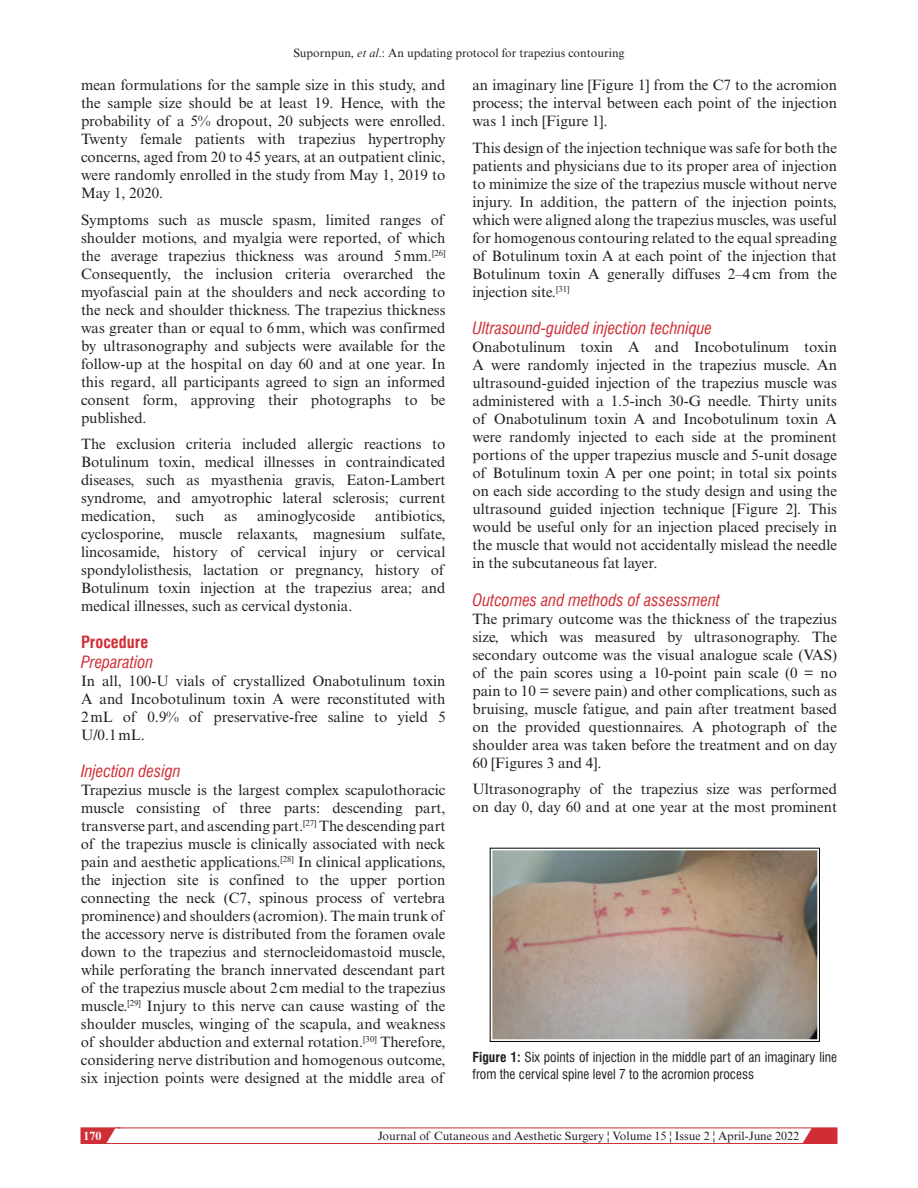
<style>
.page{position:relative;width:918px;height:1188px;background:#fff}
.page>*{position:absolute;margin:0;border:0;box-sizing:border-box;transform-origin:0 0}
.t1{font:italic condensed 16.5px "Swiss 721 BT";color:#d02e37}
.t2{font:700 condensed 16.5px "Swiss 721 BT";color:#d02e37}
.t3{font:15px/18px "Times New Roman MT Std";color:#231f20;text-align:justify}
.t4{font:condensed 13.5px/16.5px "Swiss 721 BT";color:#231f20}
.t5{font:12px "Times New Roman MT Std";color:#231f20}
.t6{font:700 12px "Times New Roman MT Std";color:#fff}
.s1{font-style:italic}
.s2{font-weight:700}
</style>
<div class="page">
<svg style="left:798px;top:1127px;width:39px;height:15px"></svg>
<div style="left:81px;top:1128px;width:756px;height:16px;border:1px solid #d02e37"></div>
<svg style="left:81px;top:1127px;width:40px;height:17px"></svg>
<img style="left:489px;top:848px;width:331px;height:194px">
<p class="t5" style="left:293px;top:46px;width:333px">Supornpun, <span class="s1">et al</span>.: An updating protocol for trapezius contouring</p>
<p class="t3" style="left:81px;top:76px;width:366px">mean formulations for the sample size in this study, and the sample size should be at least 19. Hence, with the probability of a 5% dropout, 20 subjects were enrolled.<br>Twenty female patients with trapezius hypertrophy concerns, aged from 20 to 45 years, at an outpatient clinic, were randomly enrolled in the study from May 1, 2019 to May 1, 2020.</p>
<p class="t3" style="left:81px;top:210px;width:366px">Symptoms such as muscle spasm, limited ranges of shoulder motions, and myalgia were reported, of which the average trapezius thickness was around 5mm.<sup>[26] </sup>Consequently, the inclusion criteria overarched the myofascial pain at the shoulders and neck according to the neck and shoulder thickness. The trapezius thickness was greater than or equal to 6mm, which was confirmed by ultrasonography and subjects were available for the follow-up at the hospital on day 60 and at one year. In this regard, all participants agreed to sign an informed consent form, approving their photographs to be published.</p>
<p class="t3" style="left:81px;top:435px;width:366px">The exclusion criteria included allergic reactions to Botulinum toxin, medical illnesses in contraindicated diseases, such as myasthenia gravis, Eaton-Lambert syndrome, and amyotrophic lateral sclerosis; current medication,</p>
<p class="t3" style="left:81px;top:507px;width:366px;text-indent:294px">antibiotics, cyclosporine, muscle relaxants, magnesium sulfate, lincosamide, history of cervical injury or cervical spondylolisthesis, lactation or pregnancy, history of Botulinum toxin injection at the trapezius area; and medical illnesses, such as cervical dystonia.</p>
<p class="t2" style="left:81px;top:632px;width:69px">Procedure</p>
<p class="t1" style="left:81px;top:652px;width:74px">Preparation</p>
<p class="t3" style="left:81px;top:672px;width:366px">In all, 100-U vials of crystallized Onabotulinum toxin A and Incobotulinum toxin A were reconstituted with 2mL of 0.9% of preservative-free saline to yield 5<br>U/0.1mL.</p>
<p class="t1" style="left:81px;top:761px;width:101px">Injection design</p>
<p class="t3" style="left:81px;top:781px;width:366px">Trapezius muscle is the largest complex scapulothoracic muscle consisting of three parts: descending part, transverse part, and ascending part.<sup>[27]</sup> The descending part of the trapezius muscle is clinically associated with neck pain and aesthetic applications.<sup>[28]</sup> In clinical applications, the injection site is confined to the upper portion connecting the neck (C7, spinous process of vertebra prominence) and shoulders (acromion). The main trunk of the accessory nerve is distributed from the foramen ovale down to the trapezius and sternocleidomastoid muscle, while perforating the branch innervated descendant part of the trapezius muscle about 2cm medial to the trapezius muscle.<sup>[29]</sup> Injury to this nerve can cause wasting of the shoulder muscles, winging of the scapula, and weakness of shoulder abduction and external rotation.<sup>[30]</sup> Therefore, considering nerve distribution and homogenous outcome, six injection points were designed at the middle area of</p>
<p class="t3" style="left:175px;top:507px;width:30px">such</p>
<p class="t3" style="left:224px;top:507px;width:15px">as</p>
<p class="t3" style="left:257px;top:507px;width:100px">aminoglycoside</p>
<p class="t3" style="left:472px;top:76px;width:366px">an imaginary line [Figure 1] from the C7 to the acromion process; the interval between each point of the injection was 1 inch [Figure 1].</p>
<p class="t3" style="left:472px;top:138px;width:366px">This design of the injection technique was safe for both the patients and physicians due to its proper area of injection to minimize the size of the trapezius muscle without nerve injury. In addition, the pattern of the injection points, which were aligned along the trapezius muscles, was useful for homogenous contouring related to the equal spreading of Botulinum toxin A at each point of the injection that Botulinum toxin A generally diffuses 2–4cm from the injection site.<sup>[31]</sup></p>
<p class="t1" style="left:472px;top:318px;width:241px">Ultrasound-guided injection technique</p>
<p class="t3" style="left:472px;top:338px;width:366px">Onabotulinum toxin A and Incobotulinum toxin A were randomly injected in the trapezius muscle. An ultrasound-guided injection of the trapezius muscle was administered with a 1.5-inch 30-G needle. Thirty units of Onabotulinum toxin A and Incobotulinum toxin A were randomly injected to each side at the prominent portions of the upper trapezius muscle and 5-unit dosage of Botulinum toxin A per one point; in total six points on each side according to the study design and using the ultrasound guided injection technique [Figure 2]. This would be useful only for an injection placed precisely in the muscle that would not accidentally mislead the needle in the subcutaneous fat layer.</p>
<p class="t1" style="left:472px;top:590px;width:249px">Outcomes and methods of assessment</p>
<p class="t3" style="left:472px;top:609px;width:366px">The primary outcome was the thickness of the trapezius size, which was measured by ultrasonography. The secondary outcome was the visual analogue scale (VAS) of the pain scores using a 10-point pain scale (0 = no pain to 10 = severe pain) and other complications, such as bruising, muscle fatigue, and pain after treatment based on the provided questionnaires. A photograph of the shoulder area was taken before the treatment and on day 60 [Figures 3 and 4].</p>
<p class="t3" style="left:472px;top:780px;width:366px">Ultrasonography of the trapezius size was performed on day 0, day 60 and at one year at the most prominent</p>
<p class="t4" style="left:472px;top:1049px;width:366px"><span class="s2">Figure 1:</span> Six points of injection in the middle part of an imaginary line from the cervical spine level 7 to the acromion process</p>
<p class="t6" style="left:83px;top:1128px;width:19px">170</p>
<p class="t5" style="left:378px;top:1129px;width:423px">Journal of Cutaneous and Aesthetic Surgery ¦ Volume 15 ¦ Issue 2 ¦ April-June 2022</p>
</div>
